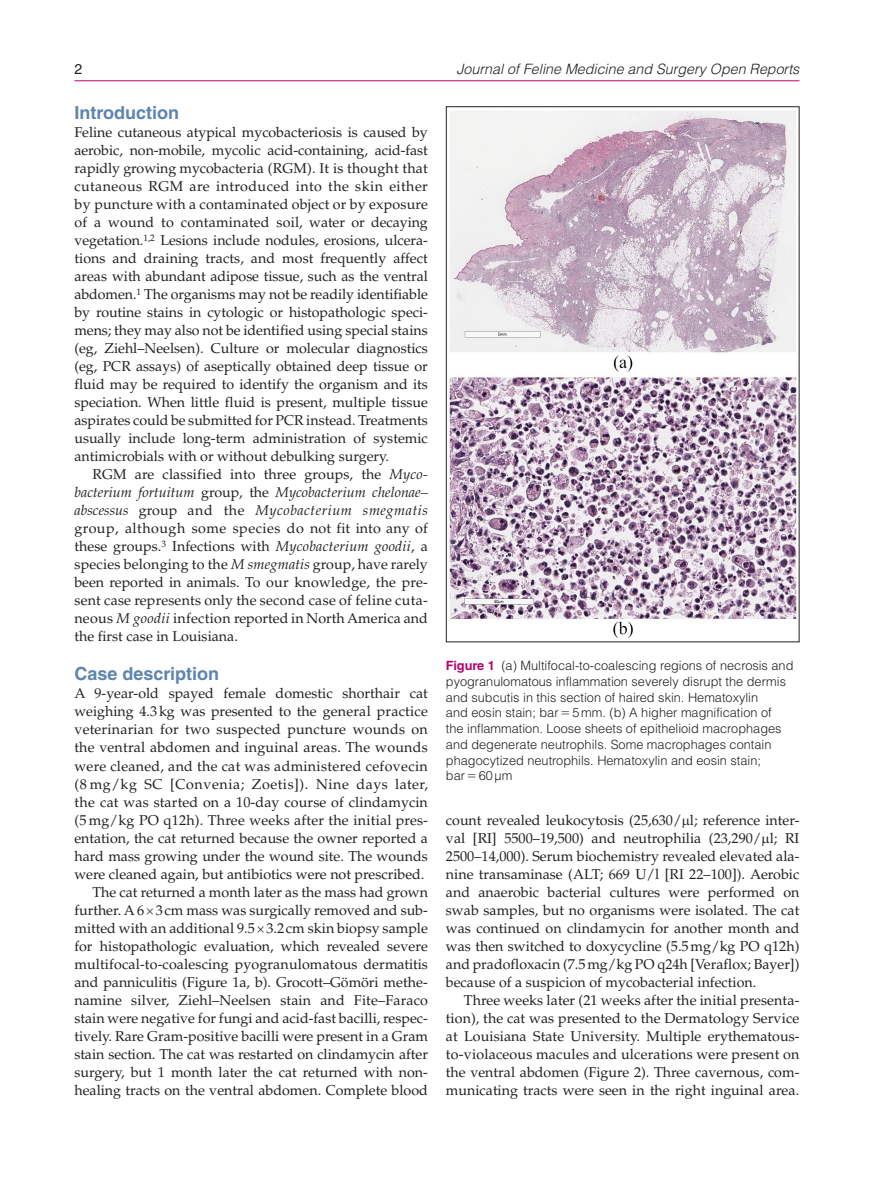
<style>
.page{position:relative;width:893px;height:1191px;background:#fff}
.page>*{position:absolute;margin:0;border:0;box-sizing:border-box;transform-origin:0 0}
.t1{font:700 18px "Helvetica LT Std";color:#5e85ae}
.t2{font:14.25px/18px "Palatino LT Std";color:#231f20;text-align:justify}
.t3{font:italic 300 14.25px "Helvetica LT Std";color:#231f20}
.t4{font:14.25px "Helvetica LT Std";color:#231f20}
.t5{font:300 12.75px/15.8px "Helvetica LT Std";color:#231f20}
.s1{font-style:italic}
.s2{font-weight:700;color:#b6036c}
</style>
<div class="page">
<hr style="left:74px;top:80px;width:725px;height:1px;background:#b6036c">
<img style="left:449px;top:111px;width:348px;height:527px">
<p class="t4" style="left:74px;top:61px;width:9px">2</p>
<p class="t3" style="left:456px;top:60px;width:344px">Journal of Feline Medicine and Surgery Open Reports</p>
<p class="t1" style="left:74px;top:102px;width:106px">Introduction</p>
<p class="t2" style="left:74px;top:124px;width:355px">Feline cutaneous atypical mycobacteriosis is caused by aerobic, non-mobile, mycolic acid-containing, acid-fast rapidly growing mycobacteria (RGM). It is thought that cutaneous RGM are introduced into the skin either by puncture with a contaminated object or by exposure of a wound to contaminated soil, water or decaying vegetation.<sup>1,2</sup> Lesions include nodules, erosions, ulcera&shy;tions and draining tracts, and most frequently affect areas with abundant adipose tissue, such as the ventral abdomen.<sup>1</sup> The organisms may not be readily identifiable by routine stains in cytologic or histopathologic speci&shy;mens; they may also not be identified using special stains (eg, Ziehl–Neelsen). Culture or molecular diagnostics (eg, PCR assays) of aseptically obtained deep tissue or fluid may be required to identify the organism and its speciation. When little fluid is present, multiple tissue aspirates could be submitted for PCR instead. Treatments usually include long-term administration of systemic antimicrobials with or without debulking surgery.</p>
<p class="t2" style="left:74px;top:466px;width:355px;text-indent:18px">RGM are classified into three groups, the <span class="s1">Myco&shy;bacterium fortuitum</span> group, the <span class="s1">Mycobacterium chelonae– abscessus</span> group and the <span class="s1">Mycobacterium smegmatis </span>group, although some species do not fit into any of these groups.<sup>3</sup> Infections with <span class="s1">Mycobacterium goodii</span>, a species belonging to the <span class="s1">M smegmatis</span> group, have rarely been reported in animals. To our knowledge, the pre&shy;sent case represents only the second case of feline cuta&shy;neous <span class="s1">M goodii</span> infection reported in North America and the first case in Louisiana.</p>
<p class="t1" style="left:74px;top:663px;width:146px">Case description</p>
<p class="t2" style="left:74px;top:685px;width:355px;text-align:right">A 9-year-old spayed female domestic shorthair cat weighing 4.3kg was presented to the general practice veterinarian for two suspected puncture wounds on the ventral abdomen and inguinal areas. The wounds were cleaned, and the cat was administered cefovecin (8 mg/kg SC [Convenia; Zoetis]). Nine days later, the cat was started on a 10-day course of clindamycin (5 mg/kg PO q12h). Three weeks after the initial pres&shy;entation, the cat returned because the owner reported a hard mass growing under the wound site. The wounds were cleaned again, but antibiotics were not prescribed.<br>The cat returned a month later as the mass had grown further. A 6 3cm mass was surgically removed and sub&shy;mitted with an additional 9.5 3.2cm skin biopsy sample for histopathologic evaluation, which revealed severe multifocal-to-coalescing pyogranulomatous dermatitis and panniculitis (Figure 1a, b). Grocott–Gömöri methe&shy;namine silver, Ziehl–Neelsen stain and Fite–Faraco stain were negative for fungi and acid-fast bacilli, respec&shy;tively. Rare Gram-positive bacilli were present in a Gram stain section. The cat was restarted on clindamycin after surgery, but 1 month later the cat returned with non&shy;healing tracts on the ventral abdomen. Complete blood</p>
<p class="t5" style="left:446px;top:657px;width:349px"><span class="s2">Figure 1</span> (a) Multifocal-to-coalescing regions of necrosis and pyogranulomatous inflammation severely disrupt the dermis and subcutis in this section of haired skin. Hematoxylin<br>and eosin stain; bar 5mm. (b) A higher magnification of<br>the inflammation. Loose sheets of epithelioid macrophages and degenerate neutrophils. Some macrophages contain phagocytized neutrophils. Hematoxylin and eosin stain;<br>bar 60μm</p>
<p class="t2" style="left:446px;top:811px;width:355px">count revealed leukocytosis (25,630/ l; reference inter&shy;val [RI] 5500–19,500) and neutrophilia (23,290/ l; RI 2500–14,000). Serum biochemistry revealed elevated ala&shy;nine transaminase (ALT; 669 U/l [RI 22–100]). Aerobic and anaerobic bacterial cultures were performed on swab samples, but no organisms were isolated. The cat was continued on clindamycin for another month and was then switched to doxycycline (5.5mg/kg PO q12h) and pradofloxacin (7.5mg/kg PO q24h [Veraflox; Bayer]) because of a suspicion of mycobacterial infection.</p>
<p class="t2" style="left:446px;top:991px;width:355px;text-indent:18px">Three weeks later (21 weeks after the initial presenta&shy;tion), the cat was presented to the Dermatology Service at Louisiana State University. Multiple erythematous&shy;to-violaceous macules and ulcerations were present on the ventral abdomen (Figure 2). Three cavernous, com&shy;municating tracts were seen in the right inguinal area.</p>
</div>
